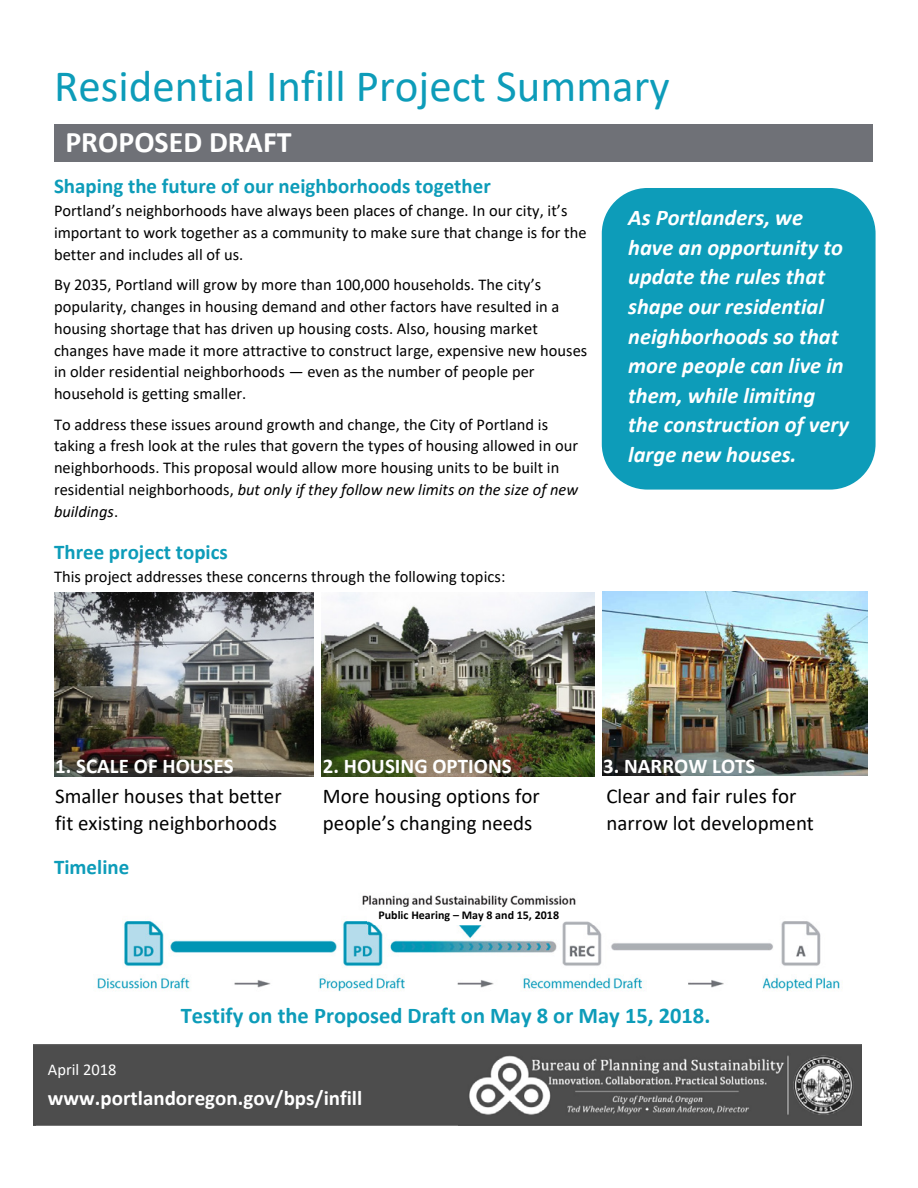
<style>
.page{position:relative;width:918px;height:1188px;background:#fff}
.page>*{position:absolute;margin:0;border:0;box-sizing:border-box;transform-origin:0 0}
.t1{font:45px "Calibri";color:#0d9cb9}
.t2{font:700 30px "Calibri";color:#fff}
.t3{font:italic 700 22.5px/29.7px "Calibri";color:#fff}
.t4{font:700 22.5px "Calibri";color:#0d9cb9}
.t5{font:21px/27.8px "Calibri";color:#000}
.t6{font:700 21px "Calibri";color:#fff}
.t7{font:700 21px "Calibri";color:#0d9cb9}
.t8{font:16.5px/21.8px "Calibri";color:#000}
.t9{font:16.5px "Calibri";color:#fff}
.t10{font:700 12px "Calibri";color:#000}
.s1{font-style:italic}
</style>
<div class="page">
<img style="left:97px;top:895px;width:743px;height:97px">
<img style="left:54px;top:592px;width:260px;height:185px">
<img style="left:602px;top:591px;width:265px;height:185px">
<img style="left:322px;top:592px;width:273px;height:185px">
<div style="left:54px;top:124px;width:818px;height:37px;background:#6f7177"></div>
<img style="left:34px;top:1044px;width:827px;height:81px">
<div style="left:37px;top:1059px;width:420px;height:67px;background:#4d4d4d"></div>
<div style="left:602px;top:188px;width:274px;height:302px;background:#0d9cb9;border-radius:46px"></div>
<img style="left:367px;top:907px;width:228px;height:17px">
<p class="t1" style="left:54px;top:55px;width:617px">Residential Infill Project Summary</p>
<p class="t2" style="left:65px;top:121px;width:228px">PROPOSED DRAFT</p>
<p class="t7" style="left:54px;top:171px;width:438px">Shaping the future of our neighborhoods together</p>
<p class="t8" style="left:54px;top:199px;width:534px">Portland’s neighborhoods have always been places of change. In our city, it’s important to work together as a community to make sure that change is for the better and includes all of us.</p>
<p class="t8" style="left:54px;top:274px;width:535px">By 2035, Portland will grow by more than 100,000 households. The city’s popularity, changes in housing demand and other factors have resulted in a housing shortage that has driven up housing costs. Also, housing market changes have made it more attractive to construct large, expensive new houses in older residential neighborhoods — even as the number of people per household is getting smaller.</p>
<p class="t8" style="left:54px;top:413px;width:526px">To address these issues around growth and change, the City of Portland is taking a fresh look at the rules that govern the types of housing allowed in our neighborhoods. This proposal would allow more housing units to be built in residential neighborhoods, <span class="s1">but only if they follow new limits on the size of new buildings</span>.</p>
<p class="t7" style="left:54px;top:537px;width:175px">Three project topics</p>
<p class="t8" style="left:54px;top:565px;width:453px">This project addresses these concerns through the following topics:</p>
<p class="t3" style="left:628px;top:202px;width:222px">As Portlanders, we have an opportunity to update the rules that shape our residential neighborhoods so that more people can live in them, while limiting the construction of very large new houses.</p>
<p class="t6" style="left:55px;top:752px;width:180px">1. SCALE OF HOUSES</p>
<p class="t6" style="left:323px;top:752px;width:190px">2. HOUSING OPTIONS</p>
<p class="t6" style="left:603px;top:752px;width:154px">3. NARROW LOTS</p>
<p class="t5" style="left:55px;top:781px;width:228px">Smaller houses that better fit existing neighborhoods</p>
<p class="t5" style="left:323px;top:781px;width:218px">More housing options for people’s changing needs</p>
<p class="t5" style="left:606px;top:781px;width:209px">Clear and fair rules for narrow lot development</p>
<p class="t7" style="left:54px;top:852px;width:77px">Timeline</p>
<p class="t10" style="left:378px;top:906px;width:182px">Public Hearing – May 8 and 15, 2018</p>
<p class="t4" style="left:181px;top:1000px;width:531px">Testify on the Proposed Draft on May 8 or May 15, 2018.</p>
<p class="t9" style="left:48px;top:1058px;width:70px">April 2018</p>
<p class="t6" style="left:48px;top:1083px;width:316px">www.portlandoregon.gov/bps/infill</p>
</div>
